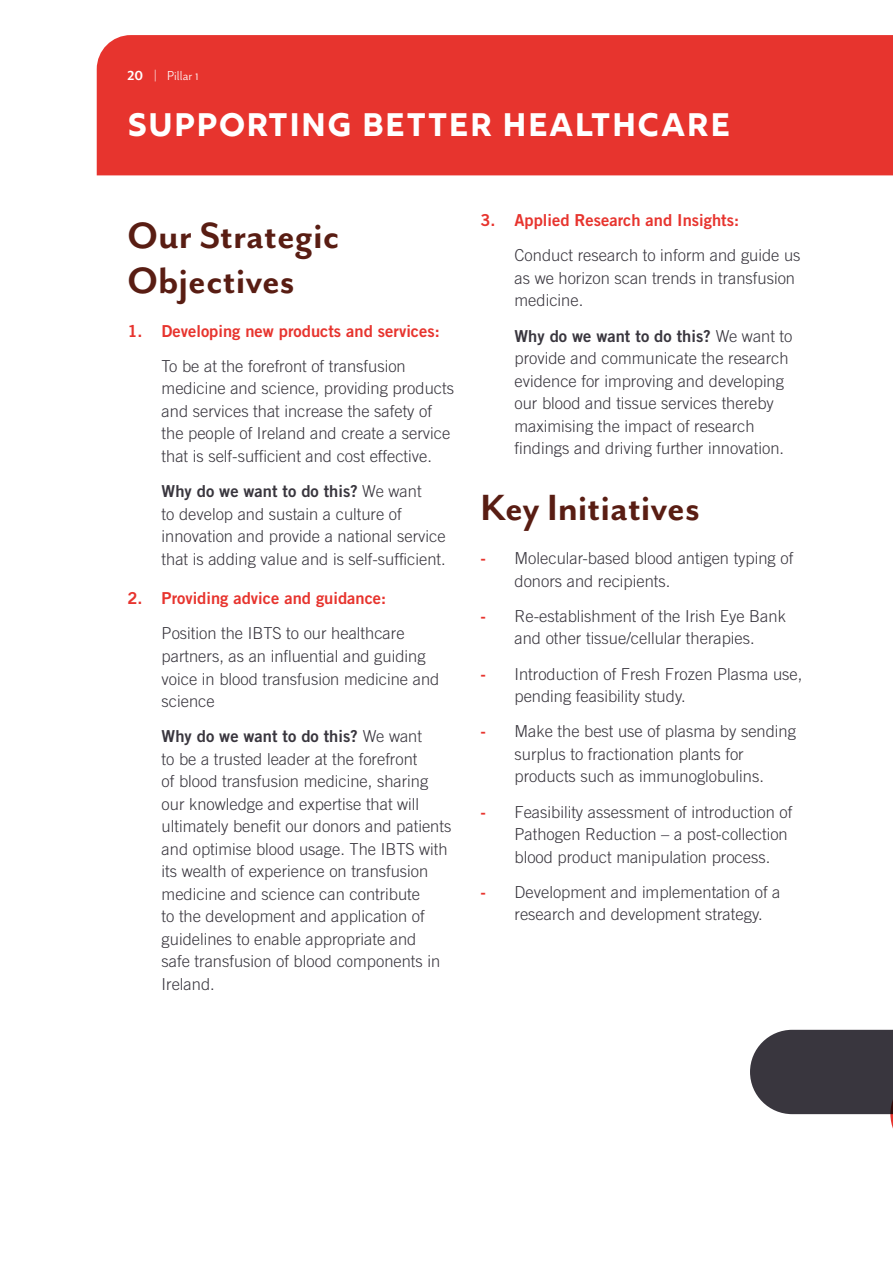
<style>
.page{position:relative;width:893px;height:1263px;background:#fff}
.page>*{position:absolute;margin:0;border:0;box-sizing:border-box;transform-origin:0 0}
.Header_3{font:700 42px/45px "Mr Eaves San OT";color:#591d13}
.t1{font:32.55px "Rig Bold Face";color:#fff}
.Body_Text_Indent{font:300 16.5px/22.5px "Trade Gothic";color:#39363e}
.t2{font:16.5px "Trade Gothic Bold Two";color:#e7342e}
.t3{font:15px "Mr Eaves San OT";color:#fff}
.s1{font-weight:700}
.s2{font-family:"Trade Gothic Bold Two";font-weight:400}
.s3{font-family:"Trade Gothic Bold Two";font-weight:400;color:#e7342e}
</style>
<div class="page">
<div style="left:97px;top:35px;width:796px;height:140px;background:#e7342e"></div>
<svg style="left:750px;top:1030px;width:143px;height:99px"></svg>
<p class="t3" style="left:128px;top:67px;width:73px"><span class="s1">20</span> | Pillar 1</p>
<h2 class="t1" style="left:127px;top:104px;width:605px">SUPPORTING BETTER HEALTHCARE</h2>
<p class="Header_3" style="left:128px;top:213px;width:213px">Our Strategic<br>Objectives</p>
<p class="t2" style="left:128px;top:321px;width:314px">1. Developing new products and services:</p>
<p class="Body_Text_Indent" style="left:162px;top:355px;width:294px">To be at the forefront of transfusion medicine and science, providing products and services that increase the safety of the people of Ireland and create a service that is self-sufficient and cost effective.</p>
<p class="Body_Text_Indent" style="left:162px;top:480px;width:286px"><span class="s2">Why do we want to do this?</span> We want<br>to develop and sustain a culture of innovation and provide a national service that is adding value and is self-sufficient.</p>
<p class="t2" style="left:128px;top:588px;width:260px">2. Providing advice and guidance:</p>
<p class="Body_Text_Indent" style="left:162px;top:622px;width:279px">Position the IBTS to our healthcare partners, as an influential and guiding voice in blood transfusion medicine and science</p>
<p class="Body_Text_Indent" style="left:162px;top:725px;width:291px"><span class="s2">Why do we want to do this?</span> We want<br>to be a trusted leader at the forefront<br>of blood transfusion medicine, sharing our knowledge and expertise that will ultimately benefit our donors and patients and optimise blood usage. The IBTS with its wealth of experience on transfusion medicine and science can contribute<br>to the development and application of guidelines to enable appropriate and<br>safe transfusion of blood components in Ireland.</p>
<p class="t2" style="left:480px;top:210px;width:260px">3. Applied Research and Insights:</p>
<p class="Body_Text_Indent" style="left:514px;top:244px;width:288px">Conduct research to inform and guide us as we horizon scan trends in transfusion medicine.</p>
<p class="Body_Text_Indent" style="left:514px;top:324px;width:279px"><span class="s2">Why do we want to do this?</span> We want to provide and communicate the research evidence for improving and developing our blood and tissue services thereby maximising the impact of research findings and driving further innovation.</p>
<p class="Header_3" style="left:480px;top:486px;width:221px">Key Initiatives</p>
<p class="Body_Text_Indent" style="left:514px;top:547px;width:280px;text-indent:-34px"><span class="s3">-</span> Molecular-based blood antigen typing of donors and recipients.</p>
<p class="Body_Text_Indent" style="left:480px;top:604px;width:307px;text-align:center"><span class="s3">-</span> Re-establishment of the Irish Eye Bank and other tissue/cellular therapies.</p>
<p class="Body_Text_Indent" style="left:514px;top:662px;width:289px;text-indent:-34px"><span class="s3">-</span> Introduction of Fresh Frozen Plasma use, pending feasibility study.</p>
<p class="Body_Text_Indent" style="left:514px;top:720px;width:283px;text-indent:-34px"><span class="s3">-</span> Make the best use of plasma by sending surplus to fractionation plants for products such as immunoglobulins.</p>
<p class="Body_Text_Indent" style="left:514px;top:800px;width:279px;text-indent:-34px"><span class="s3">-</span> Feasibility assessment of introduction of<br>Pathogen Reduction – a post-collection blood product manipulation process.</p>
<p class="Body_Text_Indent" style="left:514px;top:880px;width:267px;text-indent:-34px"><span class="s3">-</span> Development and implementation of a research and development strategy.</p>
</div>
